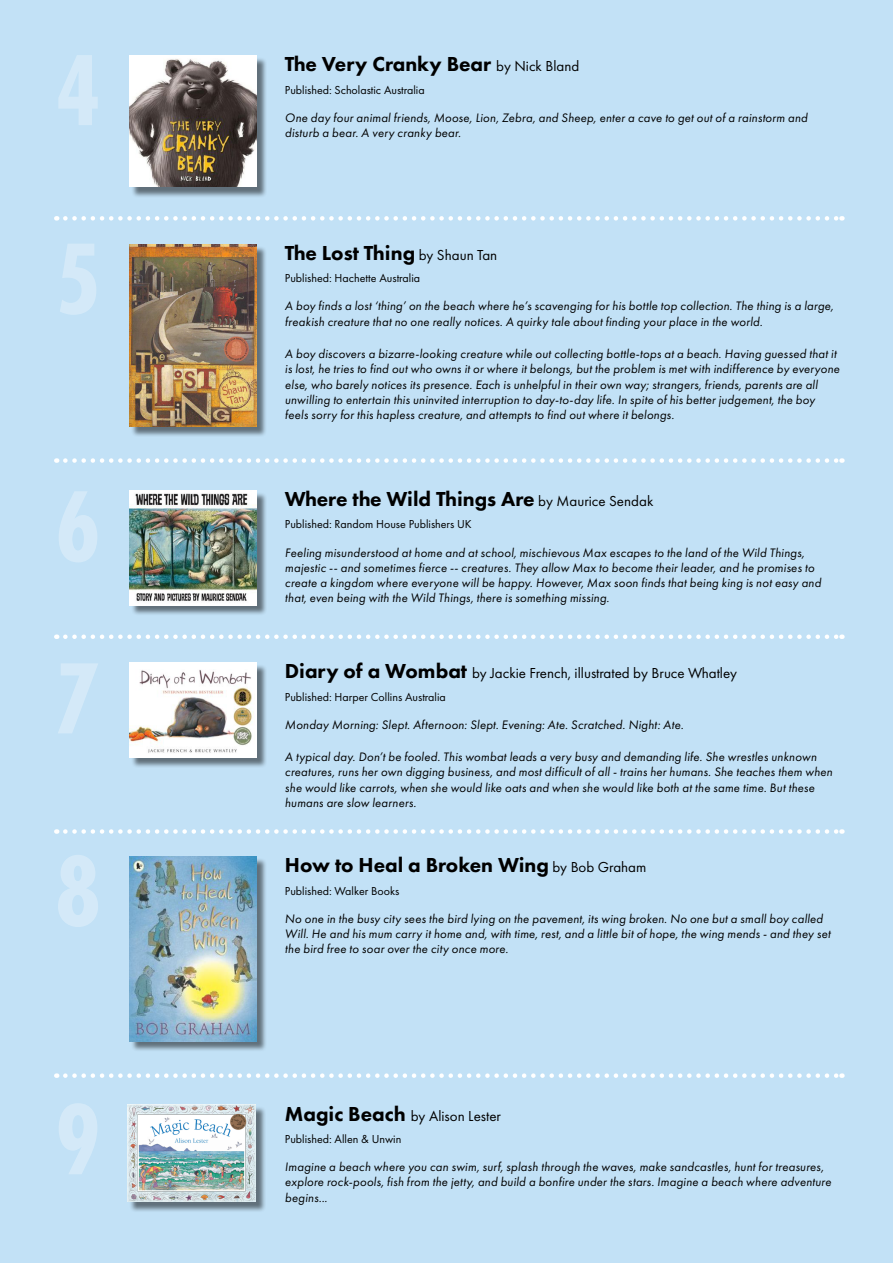
<style>
.page{position:relative;width:893px;height:1263px;background:#c2e1f6}
.page>*{position:absolute;margin:0;border:0;box-sizing:border-box;transform-origin:0 0}
.t1{font:800 21px "Futura PT";color:#000}
.t2{font:15px "Futura PT";color:#000}
.t3{font:italic 12.75px/15.3px "Futura PT";letter-spacing:.015em;color:#000}
.t4{font:12px "Futura PT";color:#000}
.s1{font-weight:400;font-size:15px}
.s2{font-weight:800;font-size:21px}
</style>
<div class="page">
<svg style="left:65px;top:634px;width:777px;height:5px"></svg>
<svg style="left:65px;top:829px;width:777px;height:5px"></svg>
<svg style="left:65px;top:1073px;width:777px;height:5px"></svg>
<svg style="left:65px;top:458px;width:777px;height:5px"></svg>
<svg style="left:65px;top:216px;width:777px;height:5px"></svg>
<div style="left:131px;top:664px;width:136px;height:103px;background:#000;opacity:.5"></div>
<img style="left:129px;top:662px;width:128px;height:95px">
<div style="left:131px;top:492px;width:136px;height:123px;background:#000;opacity:.5"></div>
<img style="left:129px;top:490px;width:128px;height:115px">
<div style="left:131px;top:246px;width:136px;height:191px;background:#000;opacity:.5"></div>
<img style="left:129px;top:244px;width:128px;height:183px">
<div style="left:131px;top:57px;width:136px;height:140px;background:#000;opacity:.5"></div>
<img style="left:129px;top:56px;width:128px;height:131px">
<div style="left:131px;top:858px;width:136px;height:194px;background:#000;opacity:.5"></div>
<img style="left:129px;top:856px;width:128px;height:186px">
<div style="left:129px;top:1106px;width:137px;height:106px;background:#000;opacity:.5"></div>
<img style="left:128px;top:1105px;width:127px;height:97px">
<h1 class="t1" style="left:285px;top:51px;width:296px">The Very Cranky Bear <span class="s1">by Nick Bland</span></h1>
<p class="t4" style="left:285px;top:83px;width:141px">Published: Scholastic Australia</p>
<p class="t3" style="left:285px;top:110px;width:524px">One day four animal friends, Moose, Lion, Zebra, and Sheep, enter a cave to get out of a rainstorm and disturb a bear. A very cranky bear.</p>
<h1 class="t1" style="left:285px;top:240px;width:214px">The Lost Thing <span class="s1">by Shaun Tan</span></h1>
<p class="t4" style="left:285px;top:271px;width:137px">Published: Hachette Australia</p>
<p class="t3" style="left:285px;top:298px;width:550px">A boy finds a lost ‘thing’ on the beach where he’s scavenging for his bottle top collection. The thing is a large, freakish creature that no one really notices. A quirky tale about finding your place in the world.</p>
<p class="t3" style="left:285px;top:346px;width:556px">A boy discovers a bizarre-looking creature while out collecting bottle-tops at a beach. Having guessed that it is lost, he tries to find out who owns it or where it belongs, but the problem is met with indifference by everyone else, who barely notices its presence. Each is unhelpful in their own way; strangers, friends, parents are all unwilling to entertain this uninvited interruption to day-to-day life. In spite of his better judgement, the boy feels sorry for this hapless creature, and attempts to find out where it belongs.</p>
<h1 class="t1" style="left:285px;top:486px;width:370px">Where the Wild Things Are <span class="s1">by Maurice Sendak</span></h1>
<p class="t4" style="left:285px;top:517px;width:188px">Published: Random House Publishers UK</p>
<p class="t3" style="left:285px;top:545px;width:538px">Feeling misunderstood at home and at school, mischievous Max escapes to the land of the Wild Things, majestic -- and sometimes fierce -- creatures. They allow Max to become their leader, and he promises to create a kingdom where everyone will be happy. However, Max soon finds that being king is not easy and that, even being with the Wild Things, there is something missing.</p>
<p class="t2" style="left:285px;top:664px;width:454px"><span class="s2">Diary of a Wombat</span> by Jackie French, illustrated by Bruce Whatley</p>
<p class="t4" style="left:285px;top:689px;width:162px">Published: Harper Collins Australia</p>
<p class="t3" style="left:285px;top:717px;width:400px">Monday Morning: Slept. Afternoon: Slept. Evening: Ate. Scratched. Night: Ate.</p>
<p class="t3" style="left:285px;top:749px;width:549px">A typical day. Don’t be fooled. This wombat leads a very busy and demanding life. She wrestles unknown creatures, runs her own digging business, and most difficult of all - trains her humans. She teaches them when she would like carrots, when she would like oats and when she would like both at the same time. But these humans are slow learners.</p>
<h1 class="t1" style="left:285px;top:852px;width:363px">How to Heal a Broken Wing <span class="s1">by Bob Graham</span></h1>
<p class="t4" style="left:285px;top:883px;width:116px">Published: Walker Books</p>
<p class="t3" style="left:285px;top:911px;width:547px">No one in the busy city sees the bird lying on the pavement, its wing broken. No one but a small boy called<br>Will. He and his mum carry it home and, with time, rest, and a little bit of hope, the wing mends - and they set the bird free to soar over the city once more.</p>
<p class="t2" style="left:285px;top:1107px;width:218px"><span class="s2">Magic Beach</span> by Alison Lester</p>
<p class="t4" style="left:285px;top:1132px;width:118px">Published: Allen &amp; Unwin</p>
<p class="t3" style="left:285px;top:1159px;width:548px">Imagine a beach where you can swim, surf, splash through the waves, make sandcastles, hunt for treasures, explore rock-pools, fish from the jetty, and build a bonfire under the stars. Imagine a beach where adventure begins...</p>
</div>
